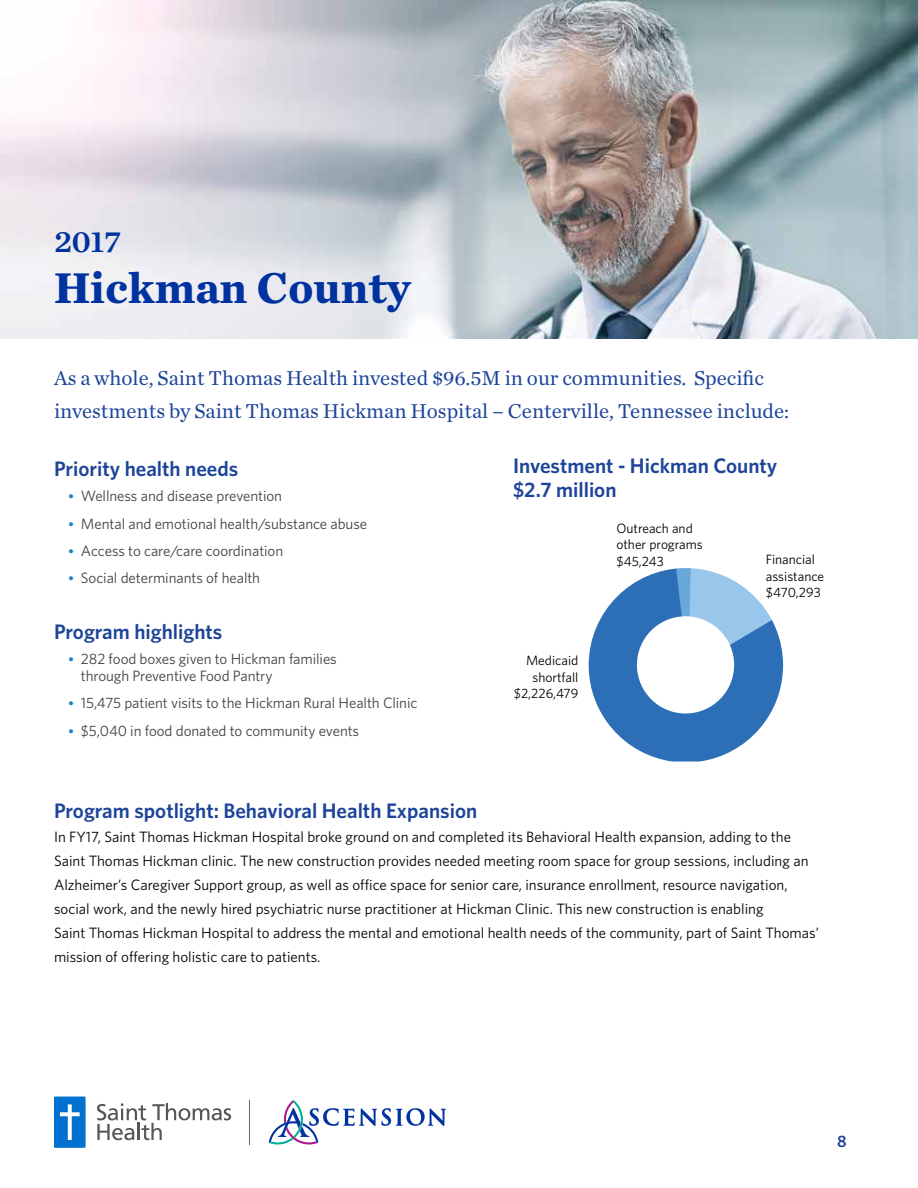
<style>
.page{position:relative;width:918px;height:1188px;background:#fff}
.page>*{position:absolute;margin:0;border:0;box-sizing:border-box;transform-origin:0 0}
.t1{font:700 45px "Chronicle Text G1";color:#0033a0}
.t2{font:31.5px "Chronicle Text G1 Semi";color:#0033a0}
.t3{font:21px/33px "Chronicle Text G1";color:#1d4499}
.t4{font:600 21px/24px "Whitney";color:#1d4499}
.t5{font:600 16.5px "Whitney";color:#1d4499}
.t6{font:15px/24px "Whitney";color:#000}
.t7{font:15px/16.5px "Whitney";letter-spacing:-.005em;color:#414042}
.t8{font:13.5px/16.5px "Whitney";color:#000}
.s1{font-family:"Whitney"}
.s2{font-family:"Chronicle Text G1";color:#1a84c4}
</style>
<div class="page">
<img style="left:0;top:0;width:918px;height:338px">
<div style="left:54px;top:1097px;width:32px;height:51px;background:#0071ce"></div>
<svg style="left:60px;top:1104px;width:20px;height:36px"></svg>
<svg style="left:97px;top:1103px;width:134px;height:37px"></svg>
<hr style="left:250px;top:1100px;width:1px;height:45px;background:#636467">
<svg style="left:269px;top:1100px;width:177px;height:45px"></svg>
<svg style="left:589px;top:568px;width:194px;height:194px"></svg>
<div style="left:637px;top:616px;width:97px;height:97px;background:#fff;border-radius:50%"></div>
<h2 class="t2" style="left:54px;top:217px;width:69px">2017</h2>
<h1 class="t1" style="left:54px;top:252px;width:358px">Hickman County</h1>
<h3 class="t3" style="left:54px;top:360px;width:737px">As a whole, Saint Thomas Health invested $96.5M in our communities. Specific investments by Saint Thomas Hickman Hospital <span class="s1">−</span> Centerville, Tennessee include:</h3>
<h3 class="t4" style="left:54px;top:456px;width:186px">Priority health needs</h3>
<p class="t7" style="left:67px;top:487px;width:216px"><span class="s2">•</span> Wellness and disease prevention</p>
<p class="t7" style="left:67px;top:515px;width:301px"><span class="s2">•</span> Mental and emotional health/substance abuse</p>
<p class="t7" style="left:67px;top:542px;width:217px"><span class="s2">•</span> Access to care/care coordination</p>
<p class="t7" style="left:67px;top:569px;width:194px"><span class="s2">•</span> Social determinants of health</p>
<h3 class="t4" style="left:54px;top:619px;width:170px">Program highlights</h3>
<p class="t7" style="left:81px;top:651px;width:257px;text-indent:-13px"><span class="s2">•</span> 282 food boxes given to Hickman families through Preventive Food Pantry</p>
<p class="t7" style="left:67px;top:694px;width:352px"><span class="s2">•</span> 15,475 patient visits to the Hickman Rural Health Clinic</p>
<p class="t7" style="left:67px;top:722px;width:293px"><span class="s2">•</span> $5,040 in food donated to community events</p>
<h3 class="t4" style="left:513px;top:454px;width:266px">Investment - Hickman County $2.7 million</h3>
<p class="t8" style="left:616px;top:519px;width:88px">Outreach and other programs $45,243</p>
<p class="t8" style="left:766px;top:551px;width:60px">Financial assistance $470,293</p>
<p class="t8" style="left:514px;top:652px;width:66px;text-align:right">Medicaid shortfall $2,226,479</p>
<h3 class="t4" style="left:54px;top:799px;width:425px">Program spotlight: Behavioral Health Expansion</h3>
<p class="t6" style="left:54px;top:825px;width:767px">In FY17, Saint Thomas Hickman Hospital broke ground on and completed its Behavioral Health expansion, adding to the Saint Thomas Hickman clinic. The new construction provides needed meeting room space for group sessions, including an Alzheimer’s Caregiver Support group, as well as office space for senior care, insurance enrollment, resource navigation, social work, and the newly hired psychiatric nurse practitioner at Hickman Clinic. This new construction is enabling<br>Saint Thomas Hickman Hospital to address the mental and emotional health needs of the community, part of Saint Thomas’ mission of offering holistic care to patients.</p>
<p class="t5" style="left:837px;top:1130px;width:11px">8</p>
</div>
